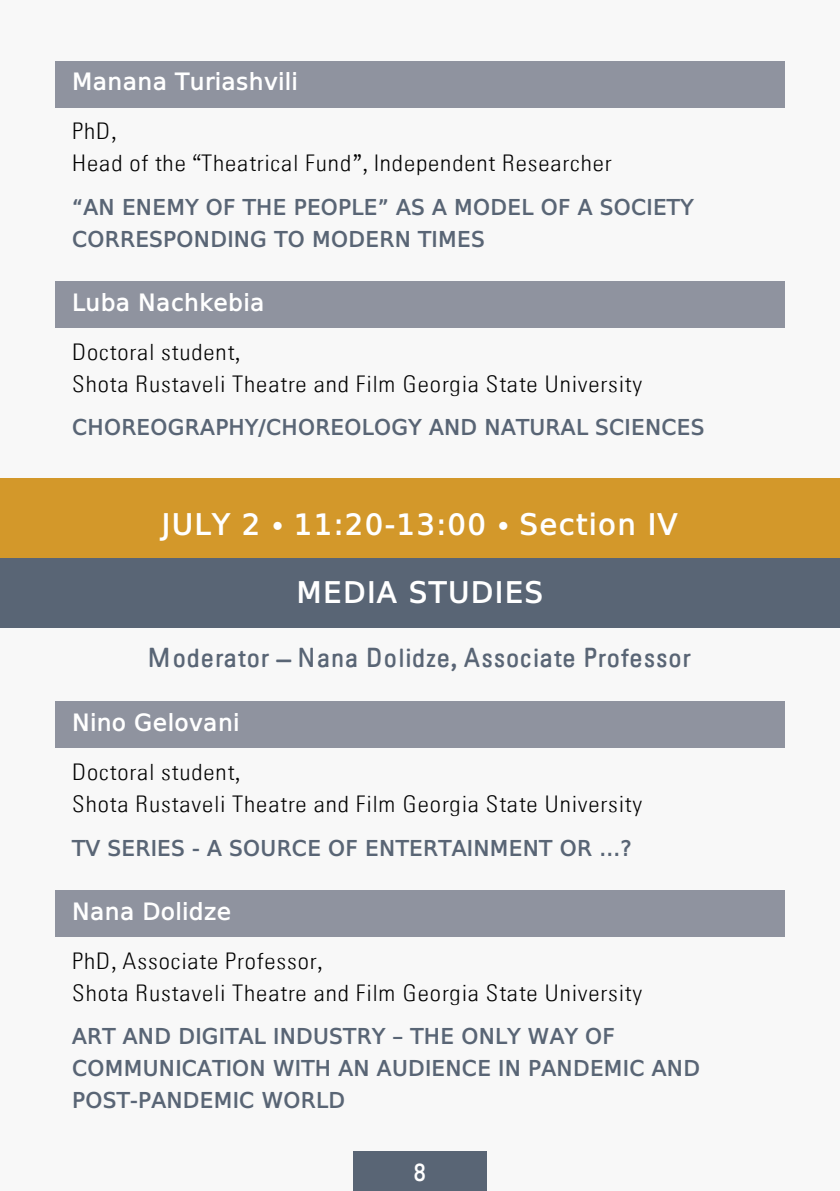
<style>
.page{position:relative;width:840px;height:1191px;background:#fff}
.page>*{position:absolute;margin:0;border:0;box-sizing:border-box;transform-origin:0 0}
.t1{font:30px "BPGWEB001 Caps";letter-spacing:.03em;color:#fff}
.t2{font:800 28px "BPG Nateli";color:#596575}
.t3{font:500 24px/32px "BPG Nateli";color:#000}
.t4{font:24px "BPGWEB001";color:#fff}
.t5{font:24px "BPGWEB001 Caps";color:#fff;scale:.85 1}
.t6{font:22px/32px "BPGWEB001 Caps";color:#596575}
</style>
<div class="page">
<div style="left:0;top:0;width:839px;height:1191px;background:#f8f8f8"></div>
<div style="left:55px;top:61px;width:729px;height:46px;background:#8f939f"></div>
<div style="left:55px;top:281px;width:729px;height:47px;background:#8f939f"></div>
<div style="left:0;top:478px;width:839px;height:81px;background:#d3982a"></div>
<div style="left:0;top:557px;width:839px;height:70px;background:#596575"></div>
<div style="left:55px;top:701px;width:729px;height:47px;background:#8f939f"></div>
<div style="left:55px;top:890px;width:729px;height:46px;background:#8f939f"></div>
<div style="left:353px;top:1151px;width:133px;height:40px;background:#596575"></div>
<p class="t4" style="left:72px;top:71px;width:227px">Manana Turiashvili</p>
<p class="t3" style="left:72px;top:117px;width:541px">PhD,<br>Head of the “Theatrical Fund”, Independent Researcher</p>
<p class="t6" style="left:72px;top:192px;width:623px">“AN ENEMY OF THE PEOPLE” AS A MODEL OF A SOCIETY<br>CORRESPONDING TO MODERN TIMES</p>
<p class="t4" style="left:72px;top:291px;width:194px">Luba Nachkebia</p>
<p class="t3" style="left:72px;top:338px;width:572px">Doctoral student,<br>Shota Rustaveli Theatre and Film Georgia State University</p>
<p class="t6" style="left:72px;top:412px;width:634px">CHOREOGRAPHY/CHOREOLOGY AND NATURAL SCIENCES</p>
<p class="t1" style="left:162px;top:511px;width:517px">JULY 2 ● 11:20-13:00 ● Section IV</p>
<p class="t1" style="left:296px;top:579px;width:248px">MEDIA STUDIES</p>
<p class="t2" style="left:148px;top:646px;width:544px">Moderator – Nana Dolidze, Associate Professor</p>
<p class="t4" style="left:72px;top:712px;width:169px">Nino Gelovani</p>
<p class="t3" style="left:72px;top:758px;width:572px">Doctoral student,<br>Shota Rustaveli Theatre and Film Georgia State University</p>
<p class="t6" style="left:72px;top:833px;width:561px">TV SERIES - A SOURCE OF ENTERTAINMENT OR ...?</p>
<p class="t4" style="left:72px;top:900px;width:161px">Nana Dolidze</p>
<p class="t3" style="left:72px;top:946px;width:572px">PhD, Associate Professor,<br>Shota Rustaveli Theatre and Film Georgia State University</p>
<p class="t6" style="left:72px;top:1021px;width:629px">ART AND DIGITAL INDUSTRY – THE ONLY WAY OF<br>COMMUNICATION WITH AN AUDIENCE IN PANDEMIC AND<br>POST-PANDEMIC WORLD</p>
<p class="t5" style="left:413px;top:1161px;width:17px">8</p>
</div>
